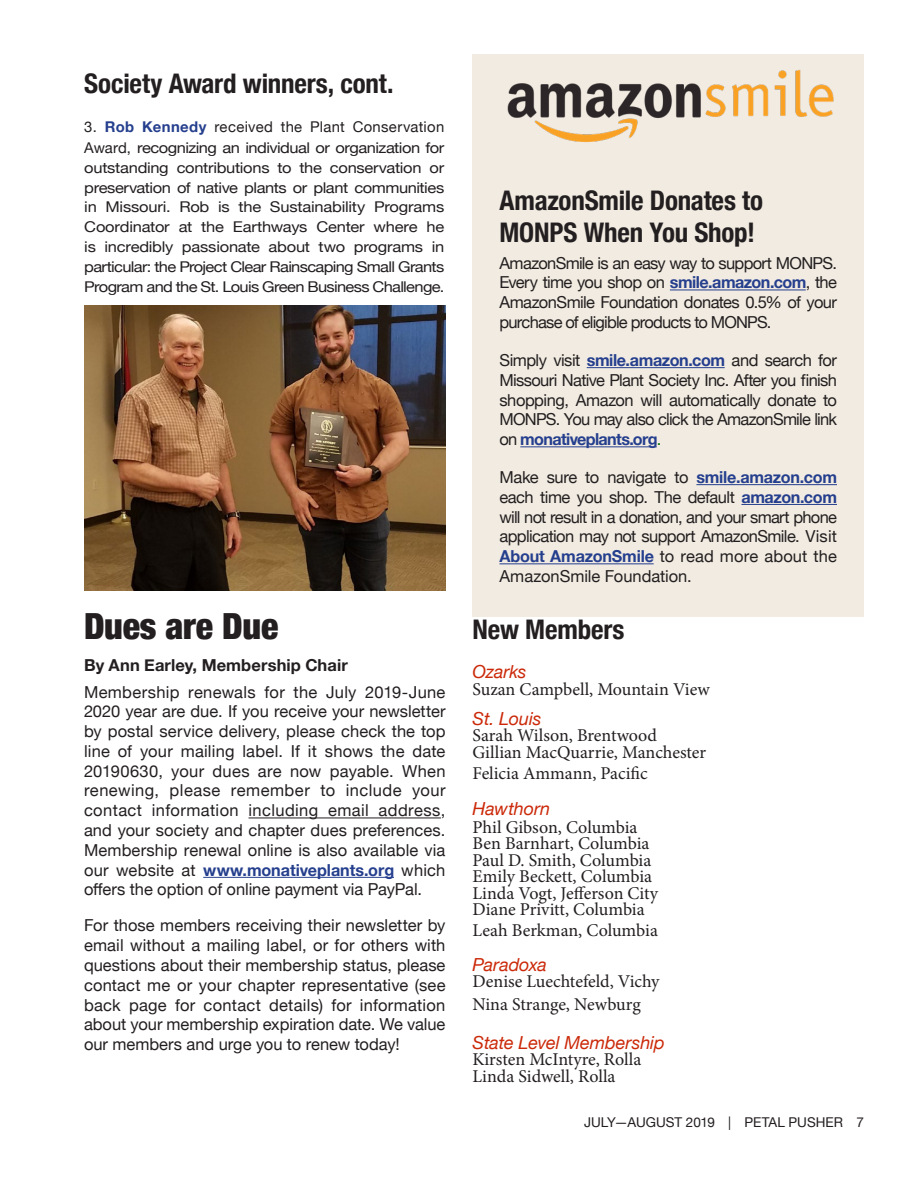
<style>
.page{position:relative;width:918px;height:1188px;background:#fff}
.page>*{position:absolute;margin:0;border:0;box-sizing:border-box;transform-origin:0 0}
.t1{font:900 condensed 36px "Helvetica Neue";letter-spacing:-.005em;color:#231f20}
.t2{font:700 condensed 27px/32.4px "Helvetica Neue";letter-spacing:-.005em;color:#231f20}
.t3{font:18px/16.5px "Minion Pro";color:#231f20}
.t4{font:italic 18px "Helvetica Neue";letter-spacing:-.005em;color:#cb2909}
.t5{font:16.5px/19.8px "Helvetica Neue";letter-spacing:-.01em;color:#231f20;text-align:justify}
.t6{font:700 16.5px "Helvetica Neue";letter-spacing:.005em;color:#231f20}
.t7{font:14.85px/20px "Helvetica Neue";letter-spacing:-.04em;color:#231f20;text-align:justify}
.t8{font:13.5px "Helvetica Neue";color:#231f20}
.s1{font-weight:700;color:#253f8e}
.s2{color:#007000}
</style>
<div class="page">
<div style="left:472px;top:54px;width:392px;height:563px;background:#f1ebe1"></div>
<hr style="left:670px;top:290px;width:136px;height:1px;background:#253f8e">
<hr style="left:587px;top:367px;width:138px;height:1px;background:#253f8e">
<hr style="left:520px;top:446px;width:137px;height:1px;background:#253f8e">
<hr style="left:696px;top:484px;width:141px;height:1px;background:#253f8e">
<hr style="left:741px;top:504px;width:96px;height:1px;background:#253f8e">
<hr style="left:500px;top:563px;width:154px;height:1px;background:#253f8e">
<img style="left:507px;top:69px;width:327px;height:73px">
<hr style="left:249px;top:818px;width:192px;height:1px;background:#231f20">
<hr style="left:203px;top:877px;width:191px;height:1px;background:#253f8e">
<img style="left:84px;top:305px;width:362px;height:286px">
<h2 class="t2" style="left:84px;top:67px;width:311px">Society Award winners, cont.</h2>
<p class="t7" style="left:84px;top:117px;width:362px">3. <span class="s1">Rob Kennedy</span> received the Plant Conservation Award, recognizing an individual or organization for outstanding contributions to the conservation or preservation of native plants or plant communities in Missouri. Rob is the Sustainability Programs Coordinator at the Earthways Center where he is incredibly passionate about two programs in particular: the Project Clear Rainscaping Small Grants Program and the St. Louis Green Business Challenge.</p>
<h1 class="t1" style="left:84px;top:604px;width:196px">Dues are Due</h1>
<p class="t6" style="left:84px;top:654px;width:265px">By Ann Earley, Membership Chair</p>
<p class="t5" style="left:84px;top:682px;width:363px">Membership renewals for the July 2019-June 2020 year are due. If you receive your newsletter by postal service delivery, please check the top line of your mailing label. If it shows the date 20190630, your dues are now payable. When renewing, please remember to include your contact information including email address, and your society and chapter dues preferences.<br>Membership renewal online is also available via our website at <span class="s1">www.monativeplants.org</span> which offers the option of online payment via PayPal.</p>
<p class="t5" style="left:84px;top:916px;width:363px">For those members receiving their newsletter by email without a mailing label, or for others with questions about their membership status, please contact me or your chapter representative (see back page for contact details) for information about your membership expiration date. We value our members and urge you to renew today!</p>
<h2 class="t2" style="left:500px;top:184px;width:265px">AmazonSmile Donates to<br>MONPS When You Shop!</h2>
<p class="t5" style="left:500px;top:253px;width:339px">AmazonSmile is an easy way to support MONPS.<br>Every time you shop on <span class="s1">smile.amazon.com</span>, the AmazonSmile Foundation donates 0.5% of your purchase of eligible products to MONPS.</p>
<p class="t5" style="left:500px;top:350px;width:339px">Simply visit <span class="s1">smile.amazon.com</span> and search for Missouri Native Plant Society Inc. After you finish shopping, Amazon will automatically donate to MONPS. You may also click the AmazonSmile link on <span class="s1">monativeplants.org</span><span class="s2">.</span></p>
<p class="t5" style="left:500px;top:467px;width:339px">Make sure to navigate to <span class="s1">smile.amazon.com </span>each time you shop. The default <span class="s1">amazon.com </span>will not result in a donation, and your smart phone application may not support AmazonSmile. Visit <span class="s1">About AmazonSmile</span> to read more about the AmazonSmile Foundation.</p>
<h2 class="t2" style="left:472px;top:613px;width:154px">New Members</h2>
<p class="t4" style="left:472px;top:661px;width:56px">Ozarks</p>
<p class="t3" style="left:472px;top:681px;width:239px">Suzan Campbell, Mountain View</p>
<p class="t4" style="left:472px;top:707px;width:71px">St. Louis</p>
<p class="t3" style="left:472px;top:727px;width:235px">Sarah Wilson, Brentwood<br>Gillian MacQuarrie, Manchester</p>
<p class="t3" style="left:472px;top:765px;width:177px">Felicia Ammann, Pacific</p>
<p class="t4" style="left:472px;top:797px;width:79px">Hawthorn</p>
<p class="t3" style="left:472px;top:819px;width:187px">Phil Gibson, Columbia<br>Ben Barnhart, Columbia<br>Paul D. Smith, Columbia<br>Emily Beckett, Columbia<br>Linda Vogt, Jefferson City<br>Diane Privitt, Columbia</p>
<p class="t3" style="left:472px;top:922px;width:187px">Leah Berkman, Columbia</p>
<p class="t4" style="left:472px;top:953px;width:76px">Paradoxa</p>
<p class="t3" style="left:472px;top:970px;width:188px;line-height:22.5px">Denise Luechtefeld, Vichy<br>Nina Strange, Newburg</p>
<p class="t4" style="left:472px;top:1031px;width:194px">State Level Membership</p>
<p class="t3" style="left:472px;top:1051px;width:170px">Kirsten McIntyre, Rolla<br>Linda Sidwell, Rolla</p>
<p class="t8" style="left:584px;top:1114px;width:281px">JULY—AUGUST 2019 | PETAL PUSHER 7</p>
</div>
